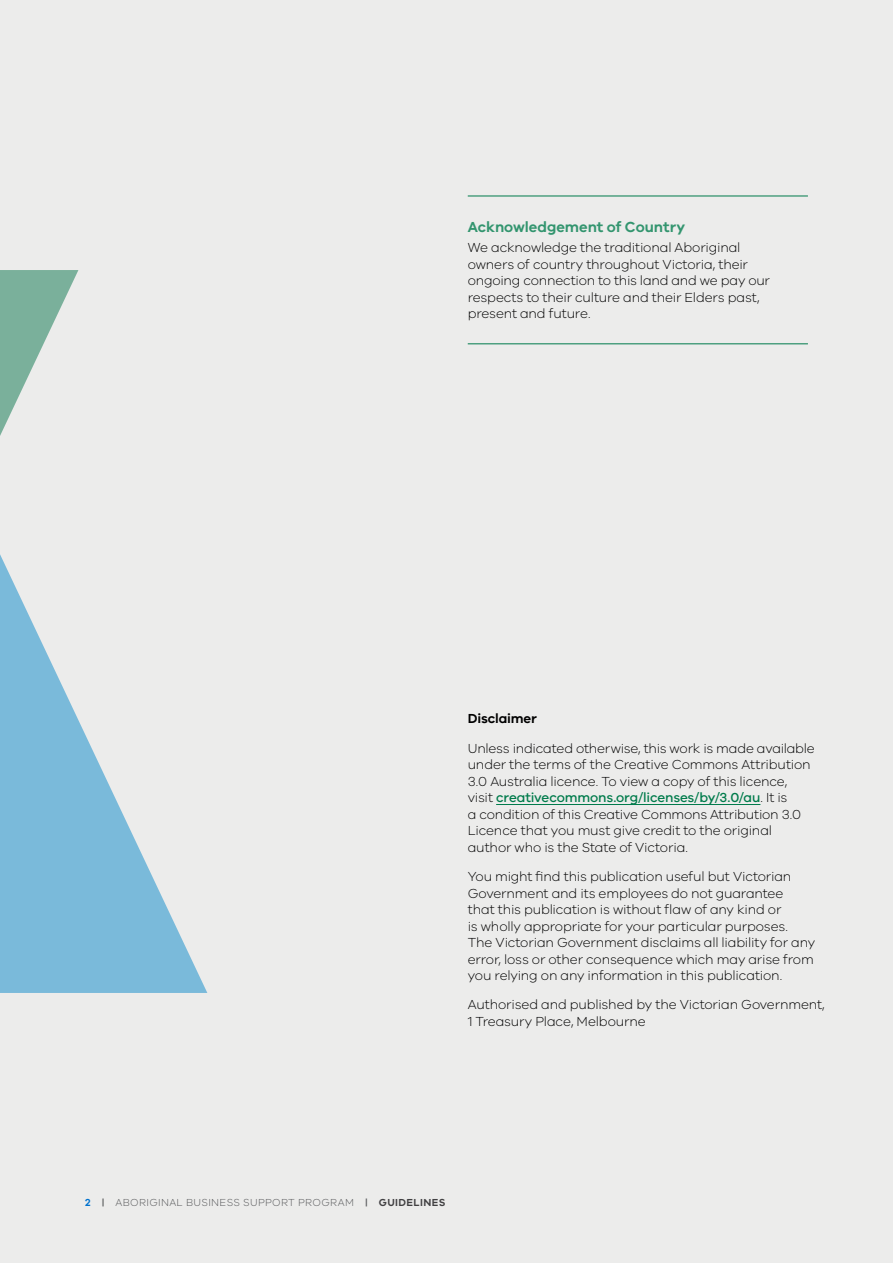
<style>
.page{position:relative;width:893px;height:1263px;background:#ececeb}
.page>*{position:absolute;margin:0;border:0;box-sizing:border-box;transform-origin:0 0}
.t1{font:600 15px "VIC";color:#33956f}
.t2{font:300 13.5px/16.5px "VIC";letter-spacing:-.015em;color:#000}
.t3{font:600 13.5px "VIC";letter-spacing:-.01em;color:#000}
.t4{font:300 10.5px "VIC";letter-spacing:.035em;color:#58595b}
.s1{font-weight:500;color:#007b4b}
.s2{font-weight:600;color:#0072ce}
.s3{font-weight:500}
.s4{font-weight:600;color:#414042}
</style>
<div class="page">
<svg style="left:0;top:270px;width:207px;height:723px"></svg>
<hr style="left:468px;top:196px;width:340px;height:1px;background:#007b4b">
<hr style="left:468px;top:343px;width:340px;height:1px;background:#007b4b">
<hr style="left:496px;top:804px;width:264px;height:1px;background:#007b4b">
<p class="t1" style="left:468px;top:217px;width:219px">Acknowledgement of Country</p>
<p class="t2" style="left:468px;top:239px;width:304px">We acknowledge the traditional Aboriginal owners of country throughout Victoria, their ongoing connection to this land and we pay our respects to their culture and their Elders past, present and future.</p>
<p class="t3" style="left:468px;top:711px;width:71px">Disclaimer</p>
<p class="t2" style="left:468px;top:739px;width:349px">Unless indicated otherwise, this work is made available under the terms of the Creative Commons Attribution 3.0 Australia licence. To view a copy of this licence, visit <span class="s1">creativecommons.org/licenses/by/3.0/au</span>. It is<br>a condition of this Creative Commons Attribution 3.0<br>Licence that you must give credit to the original author who is the State of Victoria.</p>
<p class="t2" style="left:468px;top:868px;width:349px">You might find this publication useful but Victorian Government and its employees do not guarantee<br>that this publication is without flaw of any kind or<br>is wholly appropriate for your particular purposes.<br>The Victorian Government disclaims all liability for any error, loss or other consequence which may arise from you relying on any information in this publication.</p>
<p class="t2" style="left:468px;top:996px;width:359px">Authorised and published by the Victorian Government,<br>1 Treasury Place, Melbourne</p>
<p class="t4" style="left:85px;top:1196px;width:362px"><span class="s2">2</span> <span class="s3">|</span> ABORIGINAL BUSINESS SUPPORT PROGRAM <span class="s3">|</span> <span class="s4">GUIDELINES</span></p>
</div>
